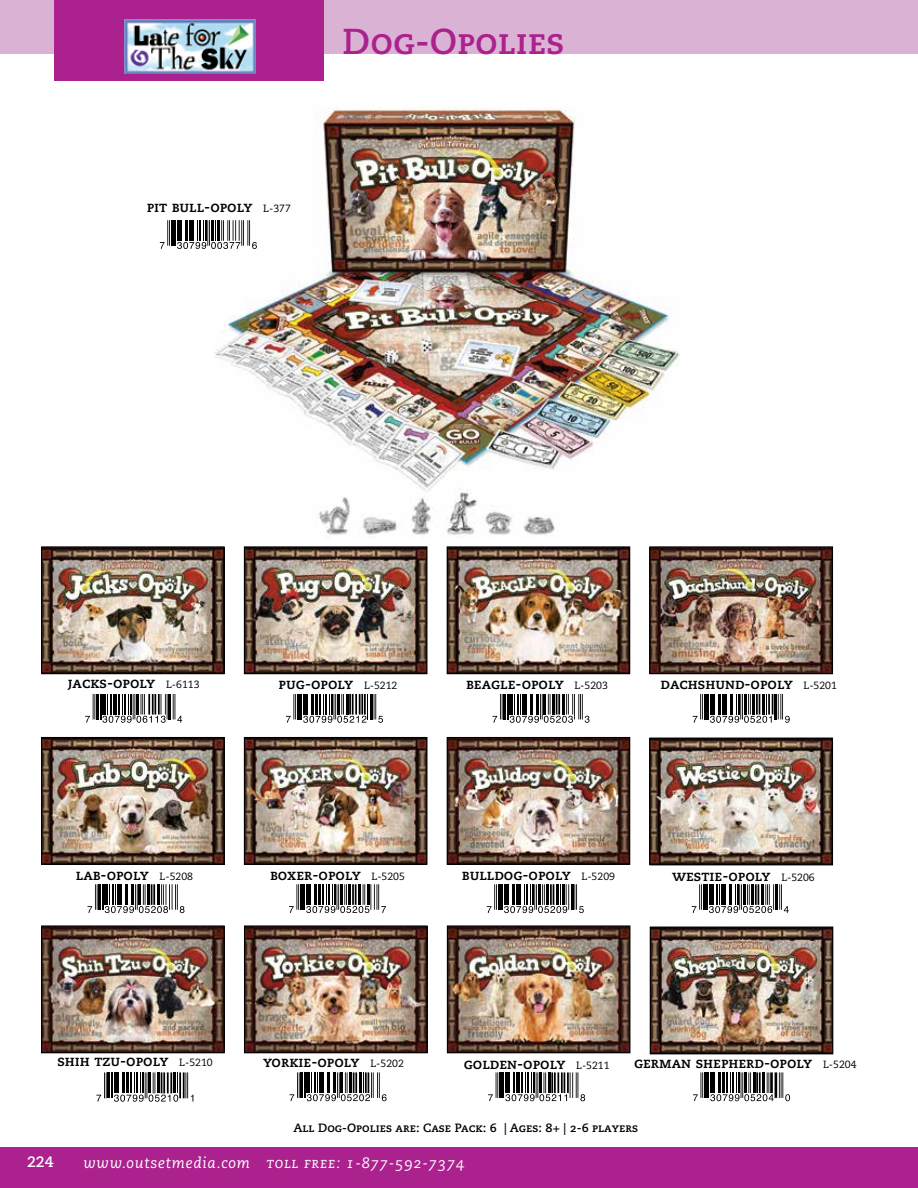
<style>
.page{position:relative;width:918px;height:1188px;background:#fff}
.page>*{position:absolute;margin:0;border:0;box-sizing:border-box;transform-origin:0 0}
.t1{font:36px "Caecilia Bold SC";color:#ab218e}
.t2{font:15px "Caecilia Bold SC";color:#000}
.t3{font:15px "Caecilia Italic SC";letter-spacing:.05em;color:#fff}
.t4{font:700 15px "Caecilia";color:#fff}
.t5{font:12px "Caecilia Bold SC";color:#000}
.s1{font-family:"Caecilia";font-size:10.5px}
.s2{font-family:"Caecilia";font-style:italic}
</style>
<div class="page">
<div style="left:0;top:0;width:918px;height:54px;background:#dab2d4"></div>
<div style="left:54px;top:0;width:270px;height:81px;background:#ab218e"></div>
<div style="left:0;top:1147px;width:918px;height:41px;background:#ab218e"></div>
<img style="left:124px;top:20px;width:132px;height:54px">
<img style="left:246px;top:739px;width:179px;height:124px">
<div style="left:244px;top:737px;width:183px;height:128px;border:1px solid #000"></div>
<img style="left:43px;top:739px;width:180px;height:124px">
<div style="left:41px;top:737px;width:184px;height:128px;border:1px solid #000"></div>
<img style="left:43px;top:928px;width:180px;height:123px">
<div style="left:41px;top:926px;width:184px;height:127px;border:1px solid #000"></div>
<img style="left:246px;top:928px;width:179px;height:123px">
<div style="left:244px;top:926px;width:183px;height:127px;border:1px solid #000"></div>
<img style="left:449px;top:928px;width:179px;height:123px">
<div style="left:447px;top:926px;width:183px;height:127px;border:1px solid #000"></div>
<img style="left:43px;top:548px;width:180px;height:124px">
<div style="left:41px;top:546px;width:184px;height:128px;border:1px solid #000"></div>
<img style="left:652px;top:740px;width:179px;height:123px">
<div style="left:650px;top:738px;width:183px;height:127px;border:1px solid #000"></div>
<img style="left:652px;top:929px;width:179px;height:123px">
<div style="left:650px;top:927px;width:183px;height:127px;border:1px solid #000"></div>
<img style="left:449px;top:548px;width:179px;height:124px">
<div style="left:447px;top:546px;width:183px;height:128px;border:1px solid #000"></div>
<img style="left:652px;top:548px;width:179px;height:124px">
<div style="left:650px;top:546px;width:183px;height:128px;border:1px solid #000"></div>
<img style="left:449px;top:739px;width:179px;height:124px">
<div style="left:447px;top:737px;width:183px;height:128px;border:1px solid #000"></div>
<img style="left:246px;top:548px;width:179px;height:124px">
<div style="left:244px;top:546px;width:183px;height:128px;border:1px solid #000"></div>
<img style="left:214px;top:107px;width:466px;height:431px">
<hr style="left:171px;top:220px;width:2px;height:26px;background:#000">
<hr style="left:174px;top:220px;width:2px;height:26px;background:#000">
<svg style="left:160px;top:220px;width:10px;height:29px"></svg>
<svg style="left:177px;top:220px;width:80px;height:29px"></svg>
<svg style="left:85px;top:694px;width:97px;height:29px"></svg>
<hr style="left:297px;top:694px;width:3px;height:25px;background:#000">
<hr style="left:300px;top:694px;width:2px;height:25px;background:#000">
<hr style="left:370px;top:694px;width:3px;height:25px;background:#000">
<svg style="left:286px;top:694px;width:10px;height:29px"></svg>
<svg style="left:303px;top:694px;width:65px;height:29px"></svg>
<svg style="left:374px;top:694px;width:9px;height:29px"></svg>
<hr style="left:503px;top:694px;width:3px;height:25px;background:#000">
<hr style="left:507px;top:694px;width:2px;height:25px;background:#000">
<svg style="left:492px;top:694px;width:11px;height:29px"></svg>
<svg style="left:510px;top:694px;width:80px;height:29px"></svg>
<hr style="left:704px;top:694px;width:2px;height:25px;background:#000">
<hr style="left:707px;top:694px;width:2px;height:25px;background:#000">
<svg style="left:693px;top:694px;width:10px;height:29px"></svg>
<svg style="left:710px;top:694px;width:80px;height:29px"></svg>
<hr style="left:98px;top:884px;width:3px;height:26px;background:#000">
<hr style="left:102px;top:884px;width:2px;height:26px;background:#000">
<svg style="left:87px;top:884px;width:11px;height:29px"></svg>
<svg style="left:105px;top:884px;width:79px;height:29px"></svg>
<hr style="left:300px;top:884px;width:3px;height:26px;background:#000">
<hr style="left:303px;top:884px;width:2px;height:26px;background:#000">
<svg style="left:289px;top:884px;width:10px;height:29px"></svg>
<svg style="left:306px;top:884px;width:80px;height:29px"></svg>
<hr style="left:498px;top:884px;width:2px;height:26px;background:#000">
<hr style="left:501px;top:884px;width:2px;height:26px;background:#000">
<svg style="left:487px;top:884px;width:10px;height:29px"></svg>
<svg style="left:504px;top:884px;width:80px;height:29px"></svg>
<hr style="left:703px;top:884px;width:2px;height:26px;background:#000">
<hr style="left:706px;top:884px;width:2px;height:26px;background:#000">
<svg style="left:692px;top:884px;width:10px;height:29px"></svg>
<svg style="left:709px;top:884px;width:80px;height:29px"></svg>
<hr style="left:108px;top:1072px;width:2px;height:26px;background:#000">
<hr style="left:111px;top:1072px;width:2px;height:26px;background:#000">
<hr style="left:183px;top:1072px;width:2px;height:26px;background:#000">
<hr style="left:179px;top:1072px;width:2px;height:26px;background:#000">
<svg style="left:96px;top:1072px;width:11px;height:30px"></svg>
<svg style="left:114px;top:1072px;width:65px;height:30px"></svg>
<svg style="left:185px;top:1072px;width:8px;height:30px"></svg>
<hr style="left:301px;top:1072px;width:2px;height:26px;background:#000">
<hr style="left:304px;top:1072px;width:2px;height:26px;background:#000">
<svg style="left:290px;top:1072px;width:10px;height:29px"></svg>
<svg style="left:307px;top:1072px;width:80px;height:29px"></svg>
<svg style="left:488px;top:1072px;width:97px;height:29px"></svg>
<hr style="left:704px;top:1072px;width:3px;height:26px;background:#000">
<hr style="left:707px;top:1072px;width:2px;height:26px;background:#000">
<svg style="left:693px;top:1072px;width:10px;height:29px"></svg>
<svg style="left:710px;top:1072px;width:80px;height:29px"></svg>
<h1 class="t1" style="left:342px;top:21px;width:224px">Dog-Opolies</h1>
<p class="t2" style="left:147px;top:198px;width:146px">pit bull-opoly <span class="s1">L-377</span></p>
<p class="t2" style="left:68px;top:674px;width:133px">jacks-opoly <span class="s1">L-6113</span></p>
<p class="t2" style="left:279px;top:675px;width:120px">pug-opoly <span class="s1">L-5212</span></p>
<p class="t2" style="left:466px;top:675px;width:143px">beagle-opoly <span class="s1">L-5203</span></p>
<p class="t2" style="left:661px;top:675px;width:178px">dachshund-opoly <span class="s1">L-5201</span></p>
<p class="t2" style="left:76px;top:866px;width:119px">lab-opoly <span class="s1">L-5208</span></p>
<p class="t2" style="left:672px;top:867px;width:144px">westie-opoly <span class="s1">L-5206</span></p>
<p class="t2" style="left:270px;top:866px;width:136px">boxer-opoly <span class="s1">L-5205</span></p>
<p class="t2" style="left:462px;top:866px;width:155px">bulldog-opoly <span class="s1">L-5209</span></p>
<p class="t2" style="left:57px;top:1052px;width:157px">shih tzu-opoly <span class="s1">L-5210</span></p>
<p class="t2" style="left:263px;top:1053px;width:142px">yorkie-opoly <span class="s1">L-5202</span></p>
<p class="t2" style="left:464px;top:1054px;width:147px">golden-opoly <span class="s1">L-5211</span></p>
<p class="t2" style="left:634px;top:1054px;width:224px">german shepherd-opoly <span class="s1">L-5204</span></p>
<p class="t5" style="left:293px;top:1121px;width:346px">All Dog-Opolies are: Case Pack: 6 | Ages: 8+ | 2-6 players</p>
<p class="t4" style="left:27px;top:1153px;width:28px">224</p>
<p class="t3" style="left:83px;top:1154px;width:383px"><span class="s2">www.outsetmedia.com</span> toll free: 1-877-592-7374</p>
</div>
